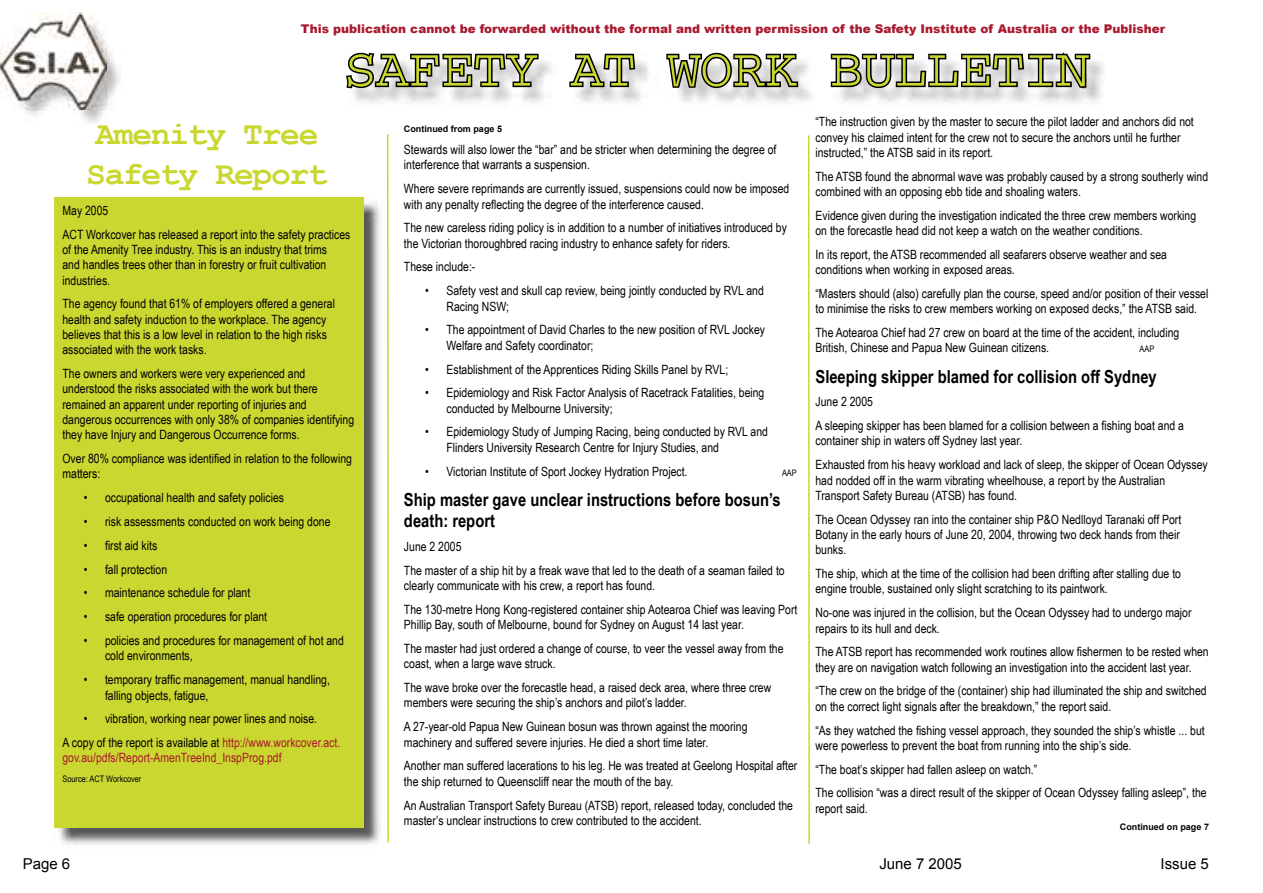
<style>
.page{position:relative;width:1263px;height:893px;background:#fff}
.page>*{position:absolute;margin:0;border:0;box-sizing:border-box;transform-origin:0 0}
.t1{font:54px "Courier";color:#cbd731}
.t2{font:700 33px/39.6px "Courier New";letter-spacing:-.04em;color:#cbd731}
.t3{font:700 18px/21.6px "Arial Narrow";color:#000}
.t4{font:15px "Arial";color:#000}
.t5{font:12.75px/15.3px "Arial Narrow";color:#000}
.t6{font:12.75px "Arial Narrow";color:#a9192d}
.t7{font:900 12px "Arial";color:#a9192d}
.t8{font:700 9px "Arial";color:#000}
.t9{font:9px "Arial Narrow";color:#000}
.s1{color:#a9192d}
</style>
<div class="page">
<img style="left:19px;top:47px;width:101px;height:76px">
<img style="left:0;top:12px;width:92px;height:49px">
<img style="left:0;top:61px;width:2px;height:23px">
<img style="left:2px;top:16px;width:105px;height:93px">
<svg style="left:346px;top:52px;width:194px;height:38px;background:#7f7f7f"></svg>
<svg style="left:569px;top:53px;width:68px;height:36px"></svg>
<svg style="left:666px;top:52px;width:134px;height:53px"></svg>
<svg style="left:830px;top:52px;width:262px;height:43px"></svg>
<hr style="left:387px;top:134px;width:2px;height:709px;background:#cbd731">
<img style="left:59px;top:202px;width:321px;height:643px">
<div style="left:54px;top:197px;width:310px;height:631px;background:#cbd731"></div>
<hr style="left:808px;top:135px;width:2px;height:709px;background:#cbd731">
<p class="t7" style="left:301px;top:20px;width:866px">This publication cannot be forwarded without the formal and written permission of the Safety Institute of Australia or the Publisher</p>
<h1 class="t1" style="left:344px;top:40px;width:747px">SAFETY AT WORK BULLETIN</h1>
<h2 class="t2" style="left:86px;top:113px;width:243px">Amenity Tree<br>Safety Report</h2>
<p class="t5" style="left:63px;top:198px;width:289px;line-height:23.9px">May 2005<br>ACT Workcover has released a report into the safety practices</p>
<p class="t5" style="left:63px;top:241px;width:266px;text-align:justify">of the Amenity Tree industry. This is an industry that trims and handles trees other than in forestry or fruit cultivation industries.</p>
<p class="t5" style="left:63px;top:296px;width:274px">The agency found that 61% of employers offered a general health and safety induction to the workplace. The agency believes that this is a low level in relation to the high risks associated with the work tasks.</p>
<p class="t5" style="left:63px;top:365px;width:293px">The owners and workers were very experienced and understood the risks associated with the work but there remained an apparent under reporting of injuries and dangerous occurrences with only 38% of companies identifying they have Injury and Dangerous Occurrence forms.</p>
<p class="t5" style="left:63px;top:450px;width:291px">Over 80% compliance was identified in relation to the following matters:</p>
<p class="t5" style="left:84px;top:490px;width:202px">• occupational health and safety policies</p>
<p class="t5" style="left:84px;top:513px;width:248px">• risk assessments conducted on work being done</p>
<p class="t5" style="left:84px;top:537px;width:75px">• first aid kits</p>
<p class="t5" style="left:84px;top:561px;width:85px">• fall protection</p>
<p class="t5" style="left:84px;top:585px;width:168px">• maintenance schedule for plant</p>
<p class="t5" style="left:84px;top:609px;width:185px">• safe operation procedures for plant</p>
<p class="t5" style="left:105px;top:632px;width:240px;text-indent:-21px">• policies and procedures for management of hot and cold environments,</p>
<p class="t5" style="left:105px;top:672px;width:226px;text-indent:-21px">• temporary traffic management, manual handling, falling objects, fatigue,</p>
<p class="t5" style="left:63px;top:706px;width:279px;line-height:23.9px;text-align:center">• vibration, working near power lines and noise.<br>A copy of the report is available at <span class="s1">http://www.workcover.act.</span></p>
<p class="t6" style="left:63px;top:749px;width:221px">gov.au/pdfs/Report-AmenTreeInd_InspProg.pdf</p>
<p class="t9" style="left:63px;top:772px;width:80px">Source: ACT Workcover</p>
<p class="t8" style="left:404px;top:123px;width:100px">Continued from page 5</p>
<p class="t5" style="left:404px;top:142px;width:374px">Stewards will also lower the “bar” and be stricter when determining the degree of interference that warrants a suspension.</p>
<p class="t5" style="left:404px;top:181px;width:387px">Where severe reprimands are currently issued, suspensions could now be imposed with any penalty reflecting the degree of the interference caused.</p>
<p class="t5" style="left:404px;top:220px;width:384px">The new careless riding policy is in addition to a number of initiatives introduced by the Victorian thoroughbred racing industry to enhance safety for riders.</p>
<p class="t5" style="left:404px;top:259px;width:73px">These include:-</p>
<p class="t5" style="left:446px;top:283px;width:319px;text-indent:-21px">• Safety vest and skull cap review, being jointly conducted by RVL and<br>Racing NSW;</p>
<p class="t5" style="left:446px;top:322px;width:320px;text-indent:-21px">• The appointment of David Charles to the new position of RVL Jockey<br>Welfare and Safety coordinator;</p>
<p class="t5" style="left:425px;top:361px;width:304px">• Establishment of the Apprentices Riding Skills Panel by RVL;</p>
<p class="t5" style="left:446px;top:385px;width:319px;text-indent:-21px">• Epidemiology and Risk Factor Analysis of Racetrack Fatalities, being conducted by Melbourne University;</p>
<p class="t5" style="left:446px;top:424px;width:323px;text-indent:-21px">• Epidemiology Study of Jumping Racing, being conducted by RVL and<br>Flinders University Research Centre for Injury Studies, and</p>
<p class="t5" style="left:425px;top:463px;width:264px">• Victorian Institute of Sport Jockey Hydration Project.</p>
<p class="t9" style="left:782px;top:466px;width:16px">AAP</p>
<h3 class="t3" style="left:404px;top:488px;width:378px">Ship master gave unclear instructions before bosun’s death: report</h3>
<p class="t5" style="left:404px;top:534px;width:382px;line-height:23.9px">June 2 2005<br>The master of a ship hit by a freak wave that led to the death of a seaman failed to</p>
<p class="t5" style="left:404px;top:573px;width:395px;line-height:23.9px">clearly communicate with his crew, a report has found.<br>The 130-metre Hong Kong-registered container ship Aotearoa Chief was leaving Port</p>
<p class="t5" style="left:404px;top:612px;width:381px;line-height:23.9px">Phillip Bay, south of Melbourne, bound for Sydney on August 14 last year.<br>The master had just ordered a change of course, to veer the vessel away from the</p>
<p class="t5" style="left:404px;top:651px;width:369px;line-height:23.9px">coast, when a large wave struck.<br>The wave broke over the forecastle head, a raised deck area, where three crew</p>
<p class="t5" style="left:404px;top:691px;width:345px;line-height:23.9px">members were securing the ship’s anchors and pilot’s ladder.<br>A 27-year-old Papua New Guinean bosun was thrown against the mooring</p>
<p class="t5" style="left:404px;top:730px;width:395px;line-height:23.9px">machinery and suffered severe injuries. He died a short time later.<br>Another man suffered lacerations to his leg. He was treated at Geelong Hospital after</p>
<p class="t5" style="left:404px;top:769px;width:391px;line-height:23.9px">the ship returned to Queenscliff near the mouth of the bay.<br>An Australian Transport Safety Bureau (ATSB) report, released today, concluded the</p>
<p class="t5" style="left:404px;top:812px;width:299px">master’s unclear instructions to crew contributed to the accident.</p>
<p class="t5" style="left:815px;top:114px;width:380px">“The instruction given by the master to secure the pilot ladder and anchors did not convey his claimed intent for the crew not to secure the anchors until he further instructed,” the ATSB said in its report.</p>
<p class="t5" style="left:815px;top:168px;width:394px">The ATSB found the abnormal wave was probably caused by a strong southerly wind combined with an opposing ebb tide and shoaling waters.</p>
<p class="t5" style="left:815px;top:207px;width:382px">Evidence given during the investigation indicated the three crew members working on the forecastle head did not keep a watch on the weather conditions.</p>
<p class="t5" style="left:815px;top:246px;width:353px">In its report, the ATSB recommended all seafarers observe weather and sea conditions when working in exposed areas.</p>
<p class="t5" style="left:815px;top:285px;width:394px">“Masters should (also) carefully plan the course, speed and/or position of their vessel to minimise the risks to crew members working on exposed decks,” the ATSB said.</p>
<p class="t5" style="left:815px;top:325px;width:365px">The Aotearoa Chief had 27 crew on board at the time of the accident, including<br>British, Chinese and Papua New Guinean citizens.</p>
<p class="t9" style="left:1139px;top:343px;width:16px">AAP</p>
<h3 class="t3" style="left:815px;top:365px;width:343px">Sleeping skipper blamed for collision off Sydney</h3>
<p class="t5" style="left:815px;top:389px;width:370px;line-height:23.9px">June 2 2005<br>A sleeping skipper has been blamed for a collision between a fishing boat and a</p>
<p class="t5" style="left:815px;top:429px;width:394px;line-height:23.9px">container ship in waters off Sydney last year.<br>Exhausted from his heavy workload and lack of sleep, the skipper of Ocean Odyssey</p>
<p class="t5" style="left:815px;top:472px;width:351px">had nodded off in the warm vibrating wheelhouse, a report by the Australian<br>Transport Safety Bureau (ATSB) has found.</p>
<p class="t5" style="left:815px;top:511px;width:367px;text-align:justify">The Ocean Odyssey ran into the container ship P&amp;O Nedlloyd Taranaki off Port Botany in the early hours of June 20, 2004, throwing two deck hands from their bunks.</p>
<p class="t5" style="left:815px;top:565px;width:367px">The ship, which at the time of the collision had been drifting after stalling due to engine trouble, sustained only slight scratching to its paintwork.</p>
<p class="t5" style="left:815px;top:605px;width:378px">No-one was injured in the collision, but the Ocean Odyssey had to undergo major repairs to its hull and deck.</p>
<p class="t5" style="left:815px;top:644px;width:395px">The ATSB report has recommended work routines allow fishermen to be rested when they are on navigation watch following an investigation into the accident last year.</p>
<p class="t5" style="left:815px;top:683px;width:393px">“The crew on the bridge of the (container) ship had illuminated the ship and switched on the correct light signals after the breakdown,” the report said.</p>
<p class="t5" style="left:815px;top:722px;width:391px">“As they watched the fishing vessel approach, they sounded the ship’s whistle ... but were powerless to prevent the boat from running into the ship’s side.</p>
<p class="t5" style="left:815px;top:757px;width:393px;line-height:23.9px">“The boat’s skipper had fallen asleep on watch.”<br>The collision “was a direct result of the skipper of Ocean Odyssey falling asleep”, the</p>
<p class="t5" style="left:815px;top:800px;width:54px">report said.</p>
<p class="t8" style="left:1120px;top:821px;width:91px">Continued on page 7</p>
<p class="t4" style="left:23px;top:854px;width:49px">Page 6</p>
<p class="t4" style="left:879px;top:854px;width:84px">June 7 2005</p>
<p class="t4" style="left:1160px;top:854px;width:50px">Issue 5</p>
</div>
